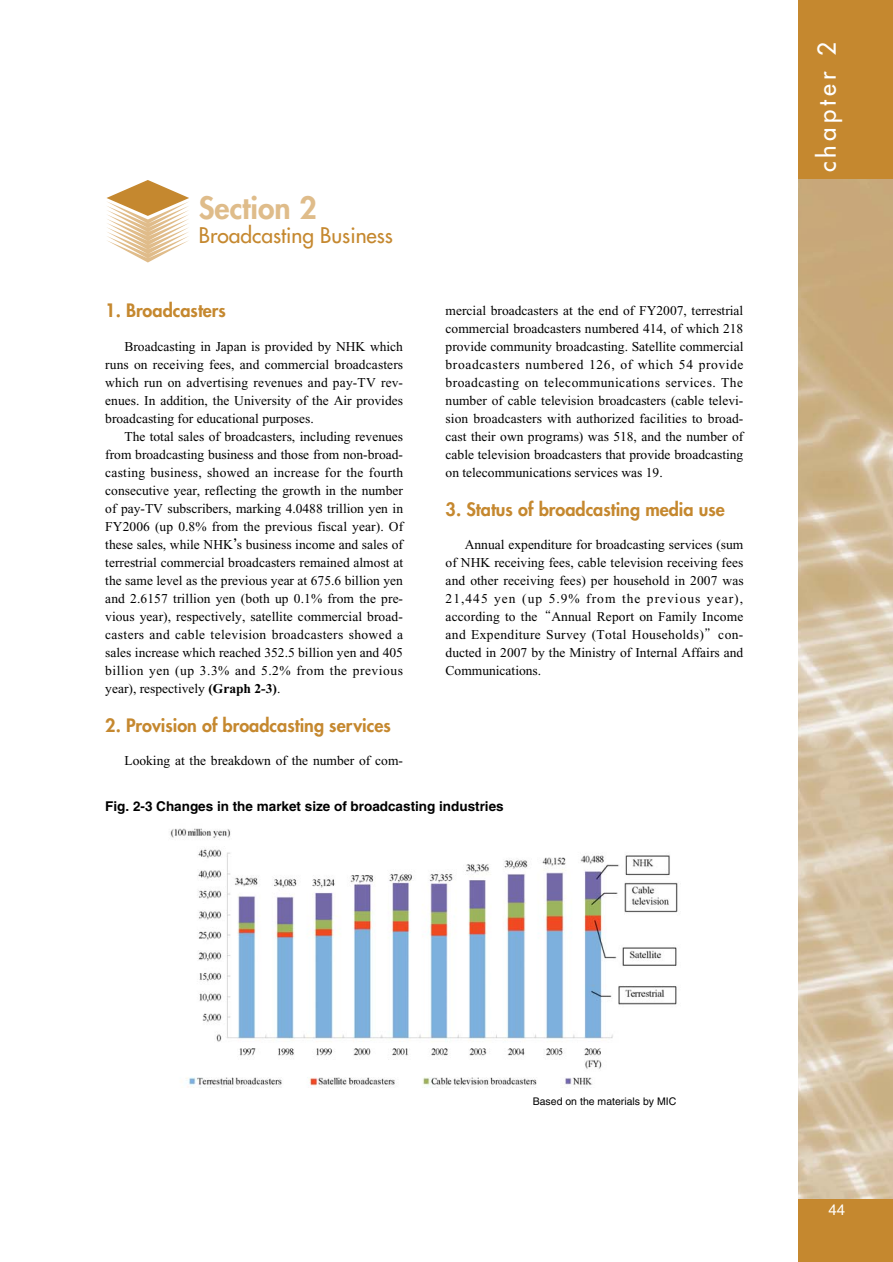
<style>
.page{position:relative;width:893px;height:1262px;background:#fff}
.page>*{position:absolute;margin:0;border:0;box-sizing:border-box;transform-origin:0 0}
.t1{font:800 30px "Futura";color:#dfbc8a}
.t2{font:24px "Futura";letter-spacing:.175em;color:#fff}
.t3{font:21px "Futura";color:#c5882f}
.t4{font:800 18px "Futura";color:#c5882f}
.t5{font:15px "Helvetica";color:#fff}
.t6{font:13.5px/18px "Times New Roman";color:#000;text-align:justify}
.t7{font:700 13.5px "Helvetica";color:#000}
.t8{font:13.5px "Times New Roman";letter-spacing:.02em;color:#000}
.t9{font:13.5px "Times New Roman";letter-spacing:.025em;color:#000}
.t10{font:13.5px "Times New Roman";letter-spacing:.04em;color:#000}
.t11{font:10.5px "Helvetica";color:#000}
.s1{font-family:"Ryumin";font-weight:300}
.s2{font-weight:700}
</style>
<div class="page">
<img style="left:798px;top:179px;width:94px;height:1020px">
<div style="left:798px;top:1199px;width:94px;height:62px;background:#c5882f"></div>
<div style="left:798px;top:0;width:94px;height:179px;background:#c5882f"></div>
<svg style="left:106px;top:180px;width:83px;height:82px"></svg>
<img style="left:170px;top:828px;width:508px;height:259px">
<p class="t1" style="left:199px;top:194px;width:119px">Section 2</p>
<p class="t3" style="left:199px;top:225px;width:196px">Broadcasting Business</p>
<p class="t4" style="left:105px;top:301px;width:122px">1. Broadcasters</p>
<p class="t6" style="left:124px;top:339px;width:280px">Broadcasting in Japan is provided by NHK which</p>
<p class="t6" style="left:105px;top:357px;width:299px">runs on receiving fees, and commercial broadcasters</p>
<p class="t6" style="left:105px;top:375px;width:299px">which run on advertising revenues and pay-TV rev-</p>
<p class="t6" style="left:105px;top:393px;width:299px">enues. In addition, the University of the Air provides</p>
<p class="t6" style="left:105px;top:411px;width:210px">broadcasting for educational purposes.</p>
<p class="t6" style="left:124px;top:429px;width:280px">The total sales of broadcasters, including revenues</p>
<p class="t6" style="left:105px;top:447px;width:299px">from broadcasting business and those from non-broad-</p>
<p class="t8" style="left:105px;top:467px;width:299px">casting business, showed an increase for the fourth</p>
<p class="t6" style="left:105px;top:483px;width:299px">consecutive year, reflecting the growth in the number</p>
<p class="t6" style="left:105px;top:501px;width:299px">of pay-TV subscribers, marking 4.0488 trillion yen in</p>
<p class="t6" style="left:105px;top:519px;width:299px">FY2006 (up 0.8% from the previous fiscal year). Of</p>
<p class="t6" style="left:105px;top:537px;width:299px">these sales, while NHK<span class="s1">’</span>s business income and sales of</p>
<p class="t6" style="left:105px;top:555px;width:299px">terrestrial commercial broadcasters remained almost at</p>
<p class="t6" style="left:105px;top:573px;width:299px">the same level as the previous year at 675.6 billion yen</p>
<p class="t6" style="left:105px;top:591px;width:299px">and 2.6157 trillion yen (both up 0.1% from the pre-</p>
<p class="t6" style="left:105px;top:609px;width:299px">vious year), respectively, satellite commercial broad-</p>
<p class="t9" style="left:105px;top:629px;width:299px">casters and cable television broadcasters showed a</p>
<p class="t6" style="left:105px;top:645px;width:299px">sales increase which reached 352.5 billion yen and 405</p>
<p class="t10" style="left:105px;top:665px;width:299px">billion yen (up 3.3% and 5.2% from the previous</p>
<p class="t6" style="left:105px;top:681px;width:177px">year), respectively <span class="s2">(Graph 2-3)</span>.</p>
<p class="t4" style="left:105px;top:717px;width:287px">2. Provision of broadcasting services</p>
<p class="t6" style="left:124px;top:753px;width:280px">Looking at the breakdown of the number of com-</p>
<p class="t6" style="left:445px;top:303px;width:299px">mercial broadcasters at the end of FY2007, terrestrial commercial broadcasters numbered 414, of which 218 provide community broadcasting. Satellite commercial broadcasters numbered 126, of which 54 provide broadcasting on telecommunications services. The number of cable television broadcasters (cable televi&shy;sion broadcasters with authorized facilities to broad&shy;cast their own programs) was 518, and the number of cable television broadcasters that provide broadcasting on telecommunications services was 19.</p>
<p class="t4" style="left:445px;top:501px;width:281px">3. Status of broadcasting media use</p>
<p class="t6" style="left:445px;top:537px;width:299px;text-indent:19px">Annual expenditure for broadcasting services (sum of NHK receiving fees, cable television receiving fees and other receiving fees) per household in 2007 was 21,445 yen (up 5.9% from the previous year), according to the<span class="s1">“</span>Annual Report on Family Income and Expenditure Survey (Total Households)<span class="s1">”</span>con&shy;ducted in 2007 by the Ministry of Internal Affairs and Communications.</p>
<p class="t7" style="left:105px;top:801px;width:400px">Fig. 2-3 Changes in the market size of broadcasting industries</p>
<p class="t2" style="left:814px;top:172px;width:131px;rotate:-90deg">chapter 2</p>
<p class="t11" style="left:532px;top:1097px;width:145px">Based on the materials by MIC</p>
<p class="t5" style="left:828px;top:1203px;width:18px">44</p>
</div>
